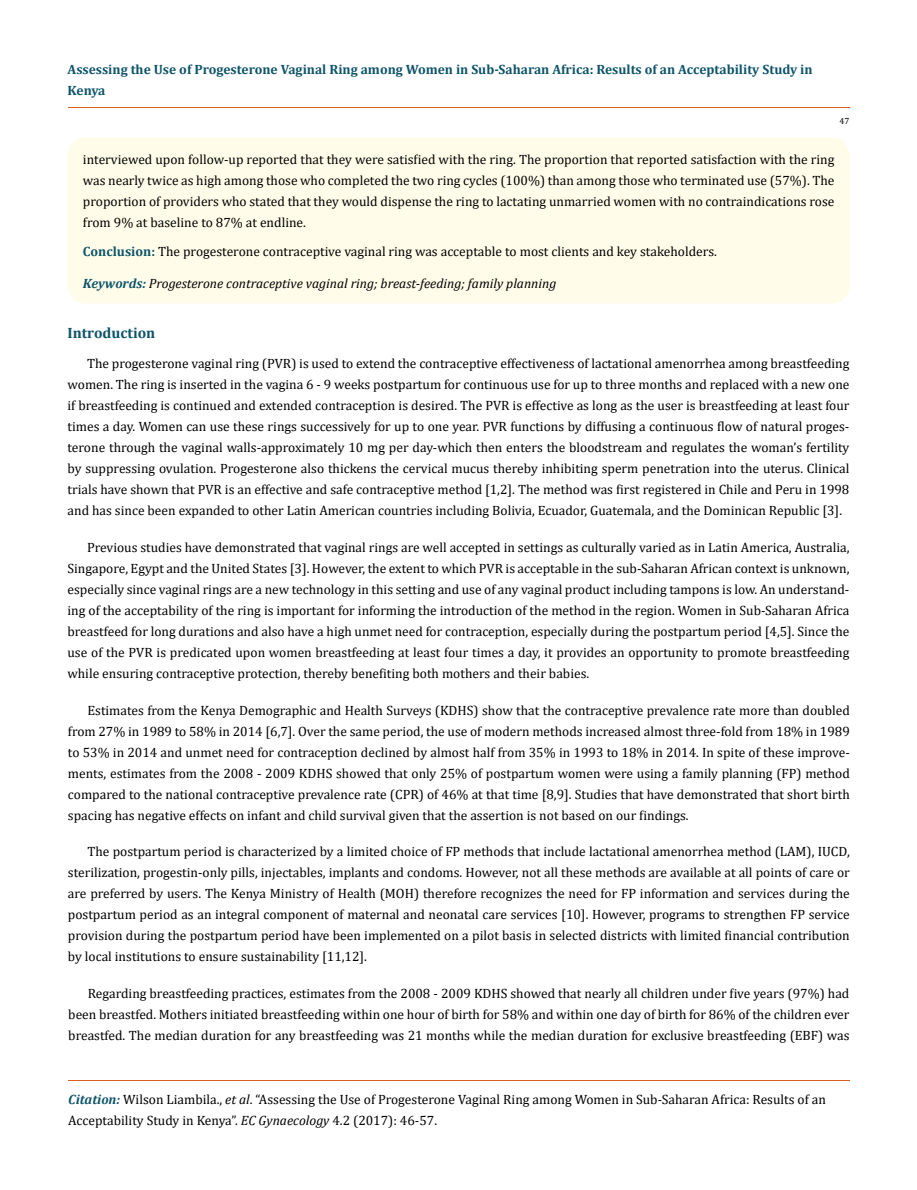
<style>
.page{position:relative;width:917px;height:1190px;background:#fff}
.page>*{position:absolute;margin:0;border:0;box-sizing:border-box;transform-origin:0 0}
.t1{font:700 15px "Cambria";color:#0e546a}
.t2{font:13.5px/21px "Cambria";color:#000;text-align:justify}
.t3{font:700 13.5px/21px "Cambria";color:#0e546a}
.t4{font:italic 13.5px "Cambria";color:#000}
.t5{font:9px "Cambria";color:#000}
.s1{font-weight:700;color:#0e546a}
.s2{font-weight:700;font-style:italic;color:#0e546a}
.s3{font-style:italic}
</style>
<div class="page">
<div style="left:68px;top:138px;width:781px;height:165px;background:#fffde9;border-radius:18px"></div>
<hr style="left:68px;top:108px;width:781px;height:1px;background:#e05d1a">
<hr style="left:68px;top:1080px;width:781px;height:1px;background:#e05d1a">
<p class="t3" style="left:68px;top:58px;width:746px">Assessing the Use of Progesterone Vaginal Ring among Women in Sub-Saharan Africa: Results of an Acceptability Study in<br>Kenya</p>
<p class="t5" style="left:839px;top:116px;width:11px">47</p>
<p class="t2" style="left:83px;top:148px;width:753px">interviewed upon follow-up reported that they were satisfied with the ring. The proportion that reported satisfaction with the ring was nearly twice as high among those who completed the two ring cycles (100%) than among those who terminated use (57%). The proportion of providers who stated that they would dispense the ring to lactating unmarried women with no contraindications rose from 9% at baseline to 87% at endline.</p>
<p class="t2" style="left:83px;top:240px;width:635px"><span class="s1">Conclusion:</span> The progesterone contraceptive vaginal ring was acceptable to most clients and key stakeholders.</p>
<p class="t4" style="left:83px;top:274px;width:475px"><span class="s1">Keywords:</span> Progesterone contraceptive vaginal ring; breast-feeding; family planning</p>
<p class="t1" style="left:68px;top:322px;width:89px">Introduction</p>
<p class="t2" style="left:68px;top:352px;width:783px;text-indent:19px">The progesterone vaginal ring (PVR) is used to extend the contraceptive effectiveness of lactational amenorrhea among breastfeeding women. The ring is inserted in the vagina 6 - 9 weeks postpartum for continuous use for up to three months and replaced with a new one if breastfeeding is continued and extended contraception is desired. The PVR is effective as long as the user is breastfeeding at least four times a day. Women can use these rings successively for up to one year. PVR functions by diffusing a continuous flow of natural proges&shy;terone through the vaginal walls-approximately 10 mg per day-which then enters the bloodstream and regulates the woman’s fertility by suppressing ovulation. Progesterone also thickens the cervical mucus thereby inhibiting sperm penetration into the uterus. Clinical trials have shown that PVR is an effective and safe contraceptive method [1,2]. The method was first registered in Chile and Peru in 1998 and has since been expanded to other Latin American countries including Bolivia, Ecuador, Guatemala, and the Dominican Republic [3].</p>
<p class="t2" style="left:68px;top:537px;width:783px;text-indent:19px">Previous studies have demonstrated that vaginal rings are well accepted in settings as culturally varied as in Latin America, Australia, Singapore, Egypt and the United States [3]. However, the extent to which PVR is acceptable in the sub-Saharan African context is unknown, especially since vaginal rings are a new technology in this setting and use of any vaginal product including tampons is low. An understand&shy;ing of the acceptability of the ring is important for informing the introduction of the method in the region. Women in Sub-Saharan Africa breastfeed for long durations and also have a high unmet need for contraception, especially during the postpartum period [4,5]. Since the use of the PVR is predicated upon women breastfeeding at least four times a day, it provides an opportunity to promote breastfeeding while ensuring contraceptive protection, thereby benefiting both mothers and their babies.</p>
<p class="t2" style="left:68px;top:700px;width:783px;text-indent:19px">Estimates from the Kenya Demographic and Health Surveys (KDHS) show that the contraceptive prevalence rate more than doubled from 27% in 1989 to 58% in 2014 [6,7]. Over the same period, the use of modern methods increased almost three-fold from 18% in 1989 to 53% in 2014 and unmet need for contraception declined by almost half from 35% in 1993 to 18% in 2014. In spite of these improve&shy;ments, estimates from the 2008 - 2009 KDHS showed that only 25% of postpartum women were using a family planning (FP) method compared to the national contraceptive prevalence rate (CPR) of 46% at that time [8,9]. Studies that have demonstrated that short birth spacing has negative effects on infant and child survival given that the assertion is not based on our findings.</p>
<p class="t2" style="left:68px;top:841px;width:783px;text-indent:19px">The postpartum period is characterized by a limited choice of FP methods that include lactational amenorrhea method (LAM), IUCD, sterilization, progestin-only pills, injectables, implants and condoms. However, not all these methods are available at all points of care or are preferred by users. The Kenya Ministry of Health (MOH) therefore recognizes the need for FP information and services during the postpartum period as an integral component of maternal and neonatal care services [10]. However, programs to strengthen FP service provision during the postpartum period have been implemented on a pilot basis in selected districts with limited financial contribution by local institutions to ensure sustainability [11,12].</p>
<p class="t2" style="left:68px;top:982px;width:782px;text-indent:19px">Regarding breastfeeding practices, estimates from the 2008 - 2009 KDHS showed that nearly all children under five years (97%) had been breastfed. Mothers initiated breastfeeding within one hour of birth for 58% and within one day of birth for 86% of the children ever breastfed. The median duration for any breastfeeding was 21 months while the median duration for exclusive breastfeeding (EBF) was</p>
<p class="t2" style="left:68px;top:1089px;width:759px"><span class="s2">Citation:</span> Wilson Liambila., <span class="s3">et al</span>. “Assessing the Use of Progesterone Vaginal Ring among Women in Sub-Saharan Africa: Results of an<br>Acceptability Study in Kenya”. <span class="s3">EC Gynaecology</span> 4.2 (2017): 46-57.</p>
</div>
